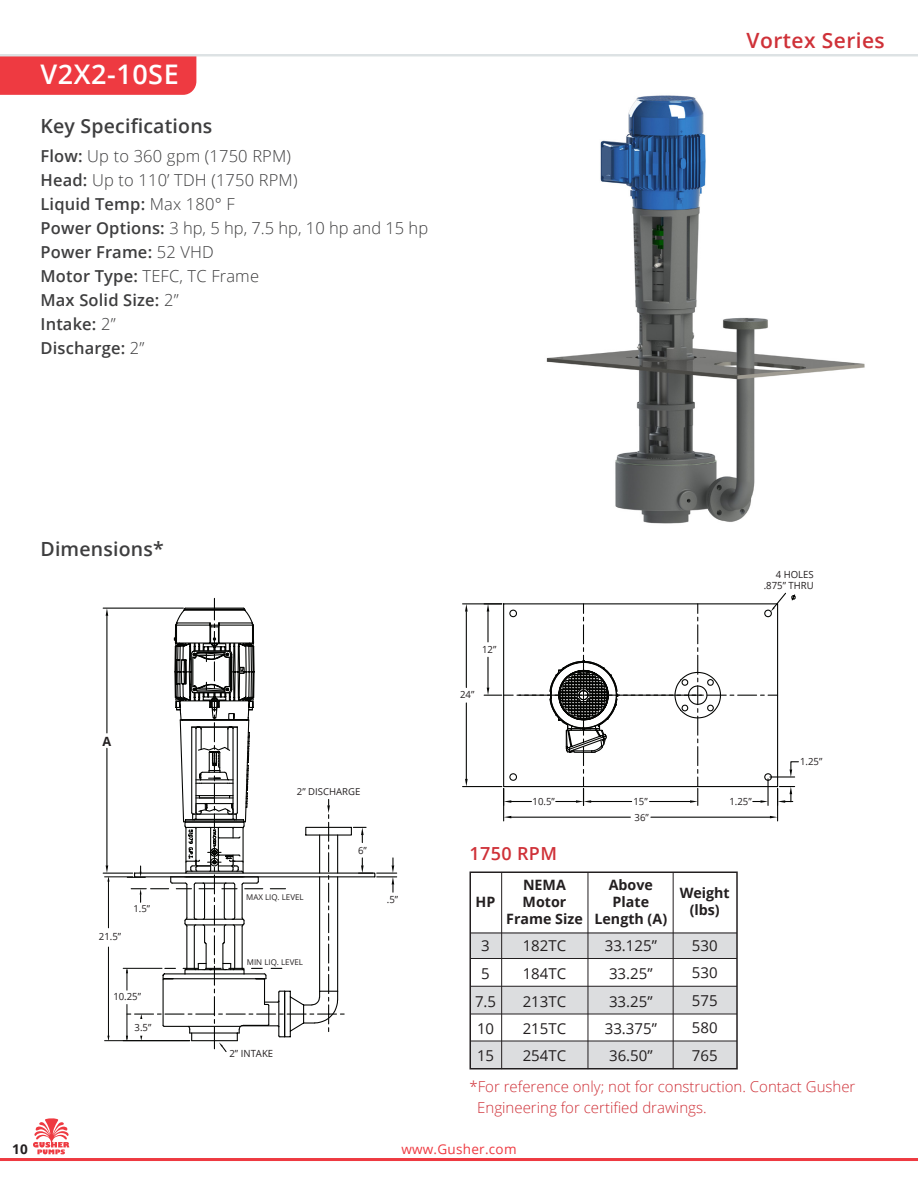
<style>
.page{position:relative;width:918px;height:1188px;background:#fff}
.page>*{position:absolute;margin:0;border:0;box-sizing:border-box;transform-origin:0 0}
.t1{font:600 27px "Open Sans";letter-spacing:.02em;color:#fff}
.t2{font:600 21px "Open Sans";letter-spacing:.02em;color:#cf3138}
.t3{font:600 19.5px "Open Sans";letter-spacing:.01em;color:#3e3e3f}
.t4{font:600 18px "Open Sans";letter-spacing:.02em;color:#cf3138}
.t5{font:300 16.5px "Open Sans";letter-spacing:.01em;color:#3e3e3f}
.t6{font:600 16.5px "Open Sans";letter-spacing:.01em;color:#3e3e3f}
.t7{font:300 15px "Open Sans";color:#cf3138}
.t8{font:15px/27.8px "Open Sans";color:#231f20;text-align:justify}
.t9{font:700 14.25px/17.1px "Open Sans";color:#231f20;text-align:center}
.t10{font:13.5px "Open Sans";letter-spacing:.02em;color:#ee3a41}
.t11{font:700 13.5px "Open Sans";color:#231f20}
.t12{font:700 12.75px "Open Sans";color:#231f20}
.t13{font:9.9px/11.4px "Open Sans";color:#231f20;text-align:right}
.t14{font:9.6px "Open Sans";color:#231f20}
.t15{font:7.95px "Open Sans";color:#231f20}
.s1{font-weight:600}
.s2{font-weight:300}
</style>
<div class="page">
<hr style="left:0;top:1158px;width:918px;height:3px;background:#ee3a41">
<div style="left:0;top:56px;width:196px;height:39px;background:#ee3a41"></div>
<img style="left:546px;top:95px;width:319px;height:429px">
<hr style="left:651px;top:817px;width:119px;height:1px;background:#040503">
<hr style="left:511px;top:817px;width:119px;height:1px;background:#040503">
<hr style="left:777px;top:788px;width:1px;height:33px;background:#040503">
<hr style="left:503px;top:788px;width:1px;height:33px;background:#040503">
<svg style="left:504px;top:816px;width:7px;height:2px"></svg>
<svg style="left:770px;top:816px;width:8px;height:2px"></svg>
<hr style="left:466px;top:703px;width:1px;height:76px;background:#040503">
<hr style="left:466px;top:612px;width:1px;height:76px;background:#040503">
<hr style="left:463px;top:786px;width:39px;height:1px;background:#040503">
<hr style="left:463px;top:603px;width:39px;height:1px;background:#040503">
<svg style="left:465px;top:604px;width:3px;height:8px"></svg>
<svg style="left:465px;top:779px;width:3px;height:7px"></svg>
<svg style="left:484px;top:592px;width:315px;height:213px"></svg>
<hr style="left:103px;top:873px;width:30px;height:1px;background:#040503">
<hr style="left:103px;top:608px;width:80px;height:1px;background:#040503">
<svg style="left:105px;top:607px;width:293px;height:445px"></svg>
<div style="left:470px;top:933px;width:267px;height:26px;background:#dcdddf"></div>
<div style="left:470px;top:986px;width:267px;height:28px;background:#dcdddf"></div>
<hr style="left:470px;top:958px;width:267px;height:1px;background:#231f20">
<hr style="left:470px;top:986px;width:267px;height:1px;background:#231f20">
<hr style="left:470px;top:1014px;width:267px;height:1px;background:#231f20">
<div style="left:470px;top:1041px;width:267px;height:28px;background:#dcdddf"></div>
<hr style="left:470px;top:1041px;width:267px;height:1px;background:#231f20">
<hr style="left:470px;top:933px;width:267px;height:1px;background:#231f20">
<div style="left:470px;top:872px;width:268px;height:198px;border:2px solid #231f20"></div>
<hr style="left:501px;top:873px;width:1px;height:196px;background:#231f20">
<hr style="left:588px;top:872px;width:1px;height:197px;background:#231f20">
<hr style="left:673px;top:873px;width:1px;height:196px;background:#231f20">
<hr style="left:0;top:54px;width:918px;height:2px;background:#dde2e4">
<svg style="left:33px;top:1118px;width:36px;height:36px"></svg>
<p class="t1" style="left:41px;top:55px;width:140px">V2X2-10SE</p>
<p class="t3" style="left:40px;top:113px;width:173px">Key Specifications</p>
<p class="t5" style="left:40px;top:144px;width:252px"><span class="s1">Flow:</span> Up to 360 gpm (1750 RPM)</p>
<p class="t5" style="left:40px;top:168px;width:259px"><span class="s1">Head:</span> Up to 110’ TDH (1750 RPM)</p>
<p class="t6" style="left:40px;top:192px;width:196px">Liquid Temp: <span class="s2">Max 180° F</span></p>
<p class="t5" style="left:40px;top:216px;width:389px"><span class="s1">Power Options:</span> 3 hp, 5 hp, 7.5 hp, 10 hp and 15 hp</p>
<p class="t6" style="left:40px;top:240px;width:175px">Power Frame: <span class="s2">52 VHD</span></p>
<p class="t5" style="left:40px;top:264px;width:220px"><span class="s1">Motor Type:</span> TEFC, TC Frame</p>
<p class="t6" style="left:40px;top:288px;width:140px">Max Solid Size: <span class="s2">2”</span></p>
<p class="t6" style="left:40px;top:312px;width:77px">Intake: <span class="s2">2”</span></p>
<p class="t6" style="left:40px;top:336px;width:105px">Discharge: <span class="s2">2”</span></p>
<p class="t2" style="left:747px;top:26px;width:140px">Vortex Series</p>
<p class="t3" style="left:40px;top:536px;width:125px">Dimensions*</p>
<p class="t11" style="left:12px;top:1140px;width:17px">10</p>
<p class="t12" style="left:103px;top:732px;width:10px">A</p>
<p class="t13" style="left:99px;top:930px;width:24px">21.5”</p>
<p class="t14" style="left:133px;top:902px;width:18px">1.5”</p>
<p class="t13" style="left:113px;top:991px;width:29px">10.25”</p>
<p class="t13" style="left:135px;top:1022px;width:18px">3.5”</p>
<p class="t13" style="left:482px;top:643px;width:16px">12”</p>
<p class="t13" style="left:460px;top:689px;width:16px">24”</p>
<p class="t13" style="left:764px;top:568px;width:51px">4 HOLES .875” THRU</p>
<p class="t14" style="left:297px;top:785px;width:65px">2” DISCHARGE</p>
<p class="t13" style="left:358px;top:844px;width:10px">6”</p>
<p class="t13" style="left:533px;top:795px;width:24px">10.5”</p>
<p class="t13" style="left:633px;top:795px;width:16px">15”</p>
<p class="t13" style="left:730px;top:795px;width:24px">1.25”</p>
<p class="t4" style="left:470px;top:841px;width:89px">1750 RPM</p>
<p class="t13" style="left:635px;top:811px;width:16px">36”</p>
<p class="t9" style="left:506px;top:876px;width:78px">NEMA<br>Motor<br>Frame Size</p>
<p class="t9" style="left:595px;top:876px;width:74px">Above<br>Plate<br>Length (A)</p>
<p class="t9" style="left:680px;top:884px;width:52px">Weight (lbs)</p>
<p class="t8" style="left:692px;top:931px;width:27px">530<br>530<br>575</p>
<p class="t15" style="left:246px;top:891px;width:59px">MAX LIQ. LEVEL</p>
<p class="t9" style="left:476px;top:893px;width:21px">HP</p>
<p class="t13" style="left:387px;top:894px;width:13px">.5”</p>
<p class="t8" style="left:481px;top:931px;width:10px">3</p>
<p class="t8" style="left:523px;top:931px;width:45px">182TC</p>
<p class="t8" style="left:605px;top:931px;width:54px">33.125”</p>
<p class="t8" style="left:481px;top:959px;width:10px">5</p>
<p class="t8" style="left:523px;top:959px;width:45px">184TC</p>
<p class="t8" style="left:609px;top:959px;width:45px">33.25”</p>
<p class="t8" style="left:475px;top:987px;width:23px">7.5</p>
<p class="t8" style="left:523px;top:987px;width:45px">213TC</p>
<p class="t8" style="left:609px;top:987px;width:45px">33.25”</p>
<p class="t15" style="left:247px;top:956px;width:58px">MIN LIQ. LEVEL</p>
<p class="t13" style="left:230px;top:1047px;width:45px">2” INTAKE</p>
<p class="t8" style="left:477px;top:1014px;width:19px">10</p>
<p class="t8" style="left:523px;top:1014px;width:45px">215TC</p>
<p class="t8" style="left:605px;top:1014px;width:54px">33.375”</p>
<p class="t8" style="left:477px;top:1042px;width:19px">15</p>
<p class="t8" style="left:523px;top:1042px;width:45px">254TC</p>
<p class="t8" style="left:609px;top:1042px;width:45px">36.50”</p>
<p class="t8" style="left:692px;top:1013px;width:27px">580<br>765</p>
<p class="t13" style="left:800px;top:755px;width:24px">1.25”</p>
<p class="t7" style="left:470px;top:1077px;width:387px">*For reference only; not for construction. Contact Gusher</p>
<p class="t7" style="left:477px;top:1098px;width:231px">Engineering for certified drawings.</p>
<p class="t10" style="left:401px;top:1140px;width:117px">www.Gusher.com</p>
</div>
